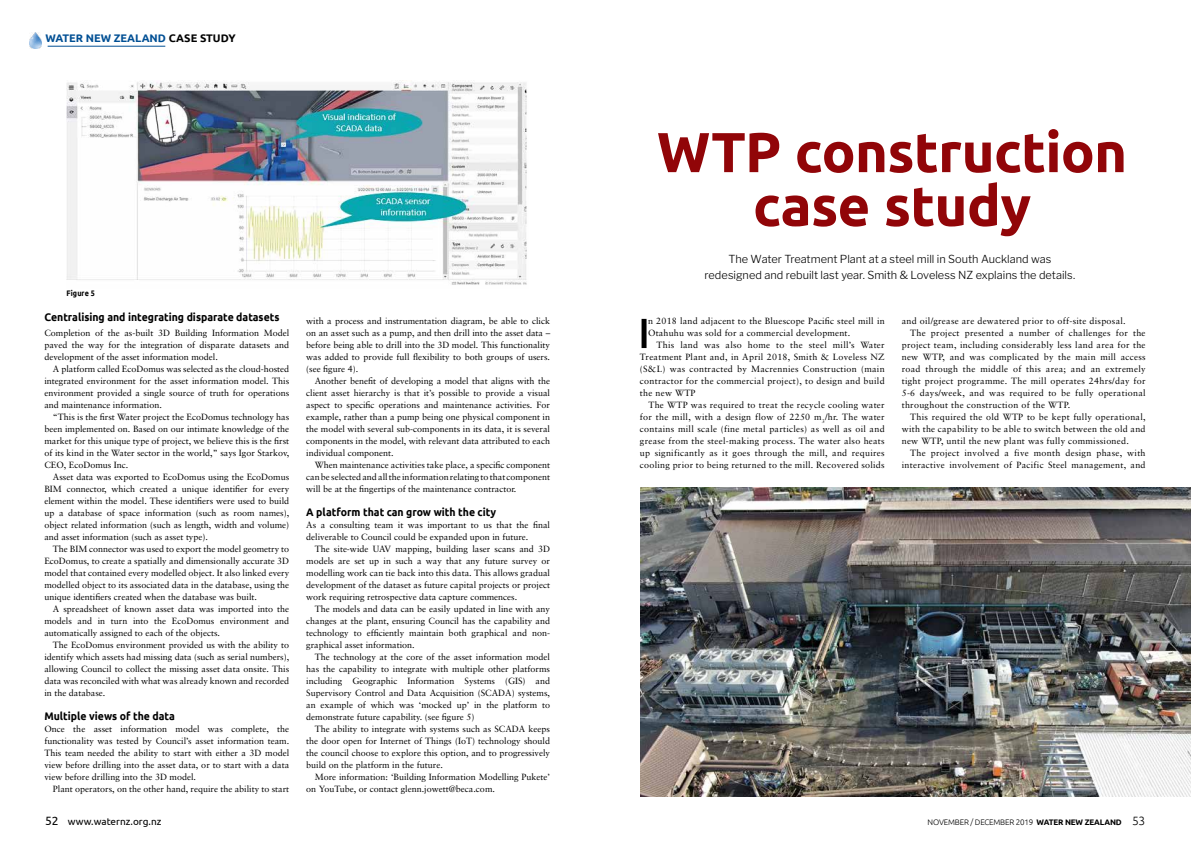
<style>
.page{position:relative;width:1191px;height:842px;background:#fff}
.page>*{position:absolute;margin:0;border:0;box-sizing:border-box;transform-origin:0 0}
.t1{font:700 56.2px/53.7px "Ubuntu";letter-spacing:-.015em;color:#910508;text-align:center}
.t2{font:50.9px "Zar Condensed";color:#000}
.t3{font:300 11px/16px "Libre Franklin";color:#000;text-align:center}
.t4{font:700 11px "Ubuntu";color:#000;scale:.95 1}
.t5{font:700 11px "Ubuntu";color:#004f94}
.t6{font:10px "Ubuntu";color:#000}
.t7{font:9px/12px "Sabon";color:#000;text-align:justify}
.t8{font:9px "Sabon";letter-spacing:.03em;color:#000}
.t9{font:9px/12px "Sabon";letter-spacing:.02em;color:#000}
.t10{font:300 8px "Ubuntu";letter-spacing:-.02em;color:#000}
.t11{font:700 8px "Ubuntu";letter-spacing:.01em;color:#000;scale:.9 1}
.s1{color:#000}
.s2{font-size:12px}
.s3{font-weight:700}
</style>
<div class="page">
<img style="left:29px;top:32px;width:12px;height:17px">
<hr style="left:48px;top:46px;width:117px;height:1px;background:#004f94">
<img style="left:67px;top:81px;width:460px;height:204px">
<img style="left:641px;top:488px;width:550px;height:309px">
<p class="t5" style="left:45px;top:32px;width:192px">WATER NEW ZEALAND <span class="s1">CASE STUDY</span></p>
<p class="t11" style="left:67px;top:288px;width:33px">Figure 5</p>
<p class="t4" style="left:44px;top:311px;width:249px">Centralising and integrating disparate datasets</p>
<p class="t7" style="left:44px;top:327px;width:246px">Completion of the as-built 3D Building Information Model paved the way for the integration of disparate datasets and development of the asset information model.</p>
<p class="t7" style="left:44px;top:363px;width:246px;text-indent:9px">A platform called EcoDomus was selected as the cloud-hosted integrated environment for the asset information model. This environment provided a single source of truth for operations and maintenance information.</p>
<p class="t7" style="left:44px;top:411px;width:246px;text-indent:9px">“This is the first Water project the EcoDomus technology has been implemented on. Based on our intimate knowledge of the market for this unique type of project, we believe this is the first of its kind in the Water sector in the world,” says Igor Starkov, CEO, EcoDomus Inc.</p>
<p class="t7" style="left:44px;top:471px;width:246px;text-indent:9px">Asset data was exported to EcoDomus using the EcoDomus BIM connector, which created a unique identifier for every element within the model. These identifiers were used to build up a database of space information (such as room names), object related information (such as length, width and volume) and asset information (such as asset type).</p>
<p class="t7" style="left:44px;top:543px;width:246px;text-indent:9px">The BIM connector was used to export the model geometry to EcoDomus, to create a spatially and dimensionally accurate 3D model that contained every modelled object. It also linked every modelled object to its associated data in the database, using the unique identifiers created when the database was built.</p>
<p class="t7" style="left:44px;top:603px;width:246px;text-indent:9px">A spreadsheet of known asset data was imported into the models and in turn into the EcoDomus environment and automatically assigned to each of the objects.</p>
<p class="t7" style="left:44px;top:639px;width:246px;text-indent:9px">The EcoDomus environment provided us with the ability to identify which assets had missing data (such as serial numbers), allowing Council to collect the missing asset data onsite. This data was reconciled with what was already known and recorded in the database.</p>
<p class="t4" style="left:44px;top:709px;width:139px">Multiple views of the data</p>
<p class="t7" style="left:44px;top:723px;width:246px">Once the asset information model was complete, the functionality was tested by Council’s asset information team.<br>This team needed the ability to start with either a 3D model view before drilling into the asset data, or to start with a data view before drilling into the 3D model.</p>
<p class="t7" style="left:53px;top:783px;width:238px">Plant operators, on the other hand, require the ability to start</p>
<p class="t7" style="left:306px;top:315px;width:245px">with a process and instrumentation diagram, be able to click on an asset such as a pump, and then drill into the asset data – before being able to drill into the 3D model. This functionality was added to provide full flexibility to both groups of users. (see figure 4).</p>
<p class="t7" style="left:306px;top:375px;width:245px;text-indent:9px">Another benefit of developing a model that aligns with the client asset hierarchy is that it’s possible to provide a visual aspect to specific operations and maintenance activities. For example, rather than a pump being one physical component in the model with several sub-components in its data, it is several components in the model, with relevant data attributed to each individual component.</p>
<p class="t7" style="left:306px;top:459px;width:245px;text-indent:9px">When maintenance activities take place, a specific component can be selected and all the information relating to that component will be at the fingertips of the maintenance contractor.</p>
<p class="t4" style="left:306px;top:505px;width:202px">A platform that can grow with the city</p>
<p class="t7" style="left:306px;top:519px;width:245px">As a consulting team it was important to us that the final deliverable to Council could be expanded upon in future.</p>
<p class="t7" style="left:306px;top:543px;width:245px;text-indent:9px">The site-wide UAV mapping, building laser scans and 3D models are set up in such a way that any future survey or modelling work can tie back into this data. This allows gradual development of the dataset as future capital projects or project work requiring retrospective data capture commences.</p>
<p class="t7" style="left:306px;top:603px;width:245px;text-indent:9px">The models and data can be easily updated in line with any changes at the plant, ensuring Council has the capability and technology to efficiently maintain both graphical and non&shy;graphical asset information.</p>
<p class="t7" style="left:306px;top:651px;width:245px;text-indent:9px">The technology at the core of the asset information model has the capability to integrate with multiple other platforms including Geographic Information Systems (GIS) and Supervisory Control and Data Acquisition (SCADA) systems, an example of which was ‘mocked up’ in the platform to demonstrate future capability. (see figure 5)</p>
<p class="t7" style="left:306px;top:723px;width:245px;text-indent:9px">The ability to integrate with systems such as SCADA keeps the door open for Internet of Things (IoT) technology should the council choose to explore this option, and to progressively build on the platform in the future.</p>
<p class="t7" style="left:306px;top:771px;width:245px;text-indent:9px">More information: ‘Building Information Modelling Pukete’ on YouTube, or contact glenn.jowett@beca.com.</p>
<h1 class="t1" style="left:657px;top:124px;width:472px">WTP construction case study</h1>
<p class="t3" style="left:704px;top:251px;width:372px">The Water Treatment Plant at a steel mill in South Auckland was redesigned and rebuilt last year. Smith &amp; Loveless NZ explains the details.</p>
<h2 class="t2" style="left:640px;top:311px;width:10px">I</h2>
<p class="t9" style="left:648px;top:315px;width:238px">n 2018 land adjacent to the Bluescope Pacific steel mill in<br>Otahuhu was sold for a commercial development.</p>
<p class="t7" style="left:640px;top:339px;width:246px;text-indent:17px">This land was also home to the steel mill’s Water Treatment Plant and, in April 2018, Smith &amp; Loveless NZ (S&amp;L) was contracted by Macrennies Construction (main contractor for the commercial project), to design and build the new WTP</p>
<p class="t7" style="left:640px;top:399px;width:246px;text-indent:9px">The WTP was required to treat the recycle cooling water for the mill, with a design flow of 2250 m<sub>3</sub>/hr. The water contains mill scale (fine metal particles) as well as oil and grease from the steel-making process. The water also heats up significantly as it goes through the mill, and requires cooling prior to being returned to the mill. Recovered solids</p>
<p class="t8" style="left:901px;top:315px;width:225px">and oil/grease are dewatered prior to off-site disposal.</p>
<p class="t8" style="left:910px;top:327px;width:237px">The project presented a number of challenges for the</p>
<p class="t8" style="left:901px;top:339px;width:245px">project team, including considerably less land area for the</p>
<p class="t8" style="left:901px;top:351px;width:245px">new WTP, and was complicated by the main mill access</p>
<p class="t8" style="left:901px;top:363px;width:245px">road through the middle of this area; and an extremely</p>
<p class="t8" style="left:901px;top:375px;width:245px">tight project programme. The mill operates 24hrs/day for</p>
<p class="t8" style="left:901px;top:387px;width:245px">5-6 days/week, and was required to be fully operational</p>
<p class="t8" style="left:901px;top:399px;width:170px">throughout the construction of the WTP.</p>
<p class="t8" style="left:910px;top:411px;width:237px">This required the old WTP to be kept fully operational,</p>
<p class="t8" style="left:901px;top:423px;width:245px">with the capability to be able to switch between the old and</p>
<p class="t8" style="left:901px;top:435px;width:229px">new WTP, until the new plant was fully commissioned.</p>
<p class="t8" style="left:910px;top:447px;width:237px">The project involved a five month design phase, with</p>
<p class="t8" style="left:901px;top:459px;width:245px">interactive involvement of Pacific Steel management, and</p>
<p class="t6" style="left:45px;top:815px;width:118px"><span class="s2">52</span> www.waternz.org.nz</p>
<p class="t10" style="left:927px;top:817px;width:219px">NOVEMBER / DECEMBER 2019 <span class="s3">WATER NEW ZEALAND</span> <span class="s2">53</span></p>
</div>
